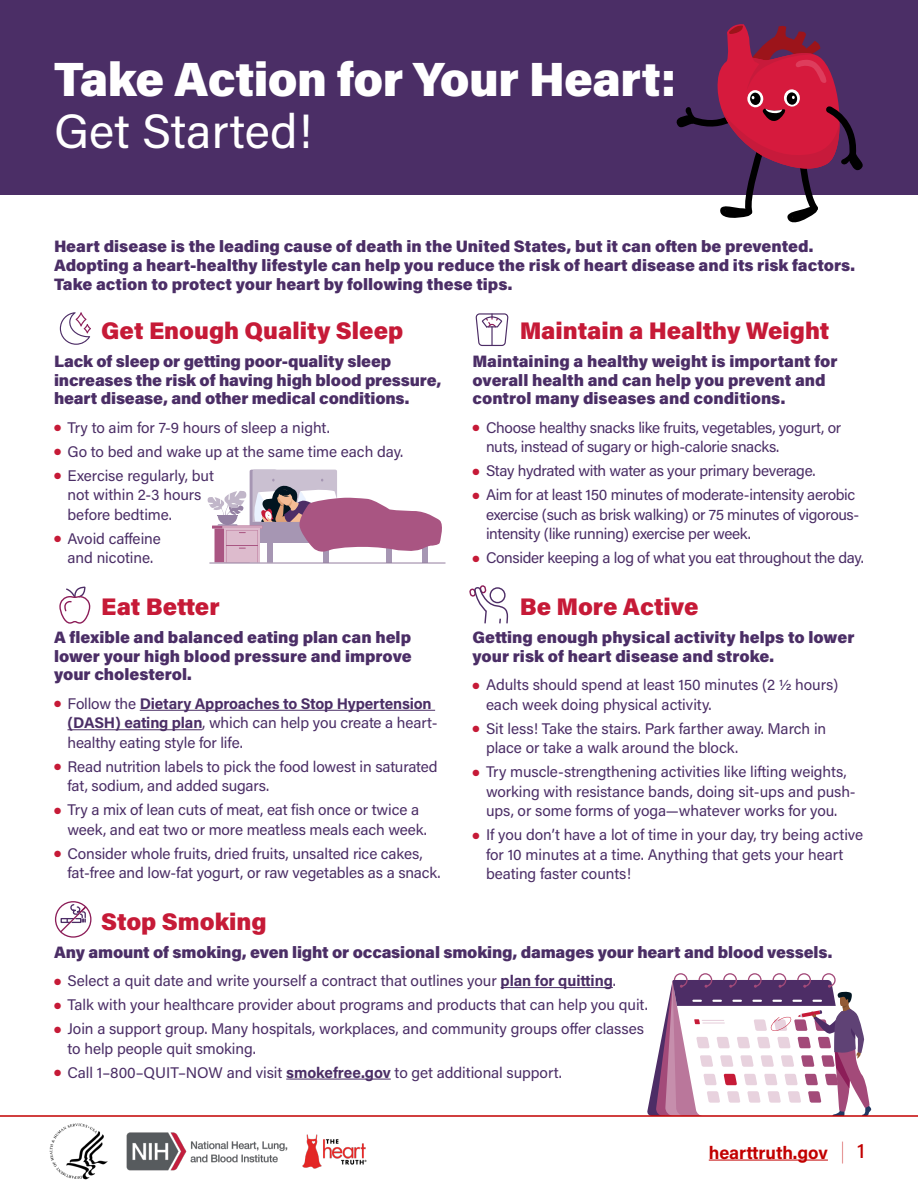
<style>
.page{position:relative;width:918px;height:1188px;background:#fff}
.page>*{position:absolute;margin:0;border:0;box-sizing:border-box;transform-origin:0 0}
.t1{font:900 48px "Acumin Pro";letter-spacing:-.01em;color:#fff}
.t2{font:48px "Acumin Pro";letter-spacing:.005em;color:#fff}
.t3{font:900 24px "Acumin Pro";color:#c61a37}
.t4{font:700 18px "Acumin Pro";letter-spacing:-.005em;color:#c20000}
.t5{font:900 16.5px/18.8px "Acumin Pro";letter-spacing:-.005em;color:#4b2e66}
.t6{font:15.3px/19.5px "Acumin Pro";letter-spacing:-.01em;color:#4b2e66}
.s1{color:#c61a37}
.s2{font-weight:700}
.s3{font-family:"Acumin Variable Concept";font-weight:400;font-size:21px}
</style>
<div class="page">
<div style="left:0;top:0;width:918px;height:194px;background:#4b2e66"></div>
<svg style="left:674px;top:24px;width:193px;height:199px"></svg>
<svg style="left:60px;top:312px;width:31px;height:33px"></svg>
<svg style="left:207px;top:469px;width:238px;height:94px"></svg>
<div style="left:267px;top:543px;width:5px;height:20px;background:#a696b3"></div>
<hr style="left:209px;top:563px;width:237px;height:1px;background:#937e9e">
<svg style="left:59px;top:587px;width:32px;height:37px"></svg>
<hr style="left:140px;top:710px;width:295px;height:1px;background:#4b2e66">
<hr style="left:68px;top:730px;width:134px;height:1px;background:#4b2e66">
<svg style="left:476px;top:313px;width:32px;height:33px"></svg>
<svg style="left:469px;top:585px;width:40px;height:39px"></svg>
<div style="left:55px;top:901px;width:36px;height:37px;border:1px solid #8c1d58;border-radius:50%"></div>
<svg style="left:59px;top:903px;width:28px;height:31px"></svg>
<hr style="left:501px;top:987px;width:112px;height:1px;background:#4b2e66">
<hr style="left:286px;top:1079px;width:105px;height:1px;background:#4b2e66">
<svg style="left:647px;top:973px;width:225px;height:142px"></svg>
<hr style="left:0;top:1115px;width:918px;height:2px;background:#c20000">
<img style="left:49px;top:1123px;width:318px;height:57px">
<hr style="left:709px;top:1160px;width:119px;height:1px;background:#c20000">
<h1 class="t1" style="left:54px;top:45px;width:624px">Take Action for Your Heart:</h1>
<h1 class="t2" style="left:54px;top:98px;width:260px">Get Started!</h1>
<p class="t5" style="left:54px;top:236px;width:803px">Heart disease is the leading cause of death in the United States, but it can often be prevented.<br>Adopting a heart-healthy lifestyle can help you reduce the risk of heart disease and its risk factors.<br>Take action to protect your heart by following these tips.</p>
<h2 class="t3" style="left:101px;top:314px;width:304px">Get Enough Quality Sleep</h2>
<p class="t5" style="left:54px;top:351px;width:389px">Lack of sleep or getting poor-quality sleep increases the risk of having high blood pressure, heart disease, and other medical conditions.</p>
<p class="t6" style="left:54px;top:417px;width:277px"><span class="s1">●</span> Try to aim for 7-9 hours of sleep a night.</p>
<p class="t6" style="left:54px;top:441px;width:351px"><span class="s1">●</span> Go to bed and wake up at the same time each day.</p>
<p class="t6" style="left:68px;top:465px;width:148px;text-indent:-14px"><span class="s1">●</span> Exercise regularly, but not within 2-3 hours before bedtime.</p>
<p class="t6" style="left:54px;top:528px;width:108px;text-align:center"><span class="s1">●</span> Avoid caffeine and nicotine.</p>
<h2 class="t3" style="left:101px;top:590px;width:120px">Eat Better</h2>
<p class="t5" style="left:54px;top:627px;width:359px;text-align:justify">A flexible and balanced eating plan can help lower your high blood pressure and improve your cholesterol.</p>
<p class="t6" style="left:67px;top:693px;width:372px;text-indent:-13px"><span class="s1">●</span> Follow the <span class="s2">Dietary Approaches to Stop Hypertension (DASH) eating plan</span>, which can help you create a heart&shy;healthy eating style for life.</p>
<p class="t6" style="left:68px;top:756px;width:372px;text-indent:-14px"><span class="s1">●</span> Read nutrition labels to pick the food lowest in saturated fat, sodium, and added sugars.</p>
<p class="t6" style="left:68px;top:800px;width:361px;text-indent:-14px"><span class="s1">●</span> Try a mix of lean cuts of meat, eat fish once or twice a week, and eat two or more meatless meals each week.</p>
<p class="t6" style="left:68px;top:843px;width:375px;text-indent:-14px"><span class="s1">●</span> Consider whole fruits, dried fruits, unsalted rice cakes, fat-free and low-fat yogurt, or raw vegetables as a snack.</p>
<h2 class="t3" style="left:520px;top:314px;width:311px">Maintain a Healthy Weight</h2>
<p class="t5" style="left:472px;top:351px;width:367px">Maintaining a healthy weight is important for overall health and can help you prevent and control many diseases and conditions.</p>
<p class="t6" style="left:486px;top:417px;width:357px;text-indent:-14px"><span class="s1">●</span> Choose healthy snacks like fruits, vegetables, yogurt, or nuts, instead of sugary or high-calorie snacks.</p>
<p class="t6" style="left:472px;top:461px;width:345px"><span class="s1">●</span> Stay hydrated with water as your primary beverage.</p>
<p class="t6" style="left:486px;top:485px;width:375px;text-indent:-14px"><span class="s1">●</span> Aim for at least 150 minutes of moderate-intensity aerobic exercise (such as brisk walking) or 75 minutes of vigorous&shy;intensity (like running) exercise per week.</p>
<p class="t6" style="left:472px;top:548px;width:393px"><span class="s1">●</span> Consider keeping a log of what you eat throughout the day.</p>
<h2 class="t3" style="left:520px;top:590px;width:180px">Be More Active</h2>
<p class="t5" style="left:472px;top:627px;width:383px">Getting enough physical activity helps to lower your risk of heart disease and stroke.</p>
<p class="t6" style="left:486px;top:674px;width:354px;text-indent:-14px"><span class="s1">●</span> Adults should spend at least 150 minutes (2 ½ hours) each week doing physical activity.</p>
<p class="t6" style="left:486px;top:718px;width:342px;text-indent:-14px"><span class="s1">●</span> Sit less! Take the stairs. Park farther away. March in place or take a walk around the block.</p>
<p class="t6" style="left:486px;top:761px;width:371px;text-indent:-14px"><span class="s1">●</span> Try muscle-strengthening activities like lifting weights, working with resistance bands, doing sit-ups and push&shy;ups, or some forms of yoga—whatever works for you.</p>
<p class="t6" style="left:486px;top:824px;width:379px;text-indent:-14px"><span class="s1">●</span> If you don’t have a lot of time in your day, try being active for 10 minutes at a time. Anything that gets your heart beating faster counts!</p>
<h2 class="t3" style="left:101px;top:905px;width:167px">Stop Smoking</h2>
<p class="t5" style="left:54px;top:942px;width:780px">Any amount of smoking, even light or occasional smoking, damages your heart and blood vessels.</p>
<p class="t6" style="left:54px;top:970px;width:564px"><span class="s1">●</span> Select a quit date and write yourself a contract that outlines your <span class="s2">plan for quitting</span>.</p>
<p class="t6" style="left:54px;top:994px;width:595px"><span class="s1">●</span> Talk with your healthcare provider about programs and products that can help you quit.</p>
<p class="t6" style="left:68px;top:1018px;width:578px;text-indent:-14px"><span class="s1">●</span> Join a support group. Many hospitals, workplaces, and community groups offer classes to help people quit smoking.</p>
<p class="t6" style="left:54px;top:1062px;width:509px"><span class="s1">●</span> Call 1–800–QUIT–NOW and visit <span class="s2">smokefree.gov</span> to get additional support.</p>
<p class="t4" style="left:709px;top:1140px;width:158px">hearttruth.gov <span class="s3">| 1</span></p>
</div>
